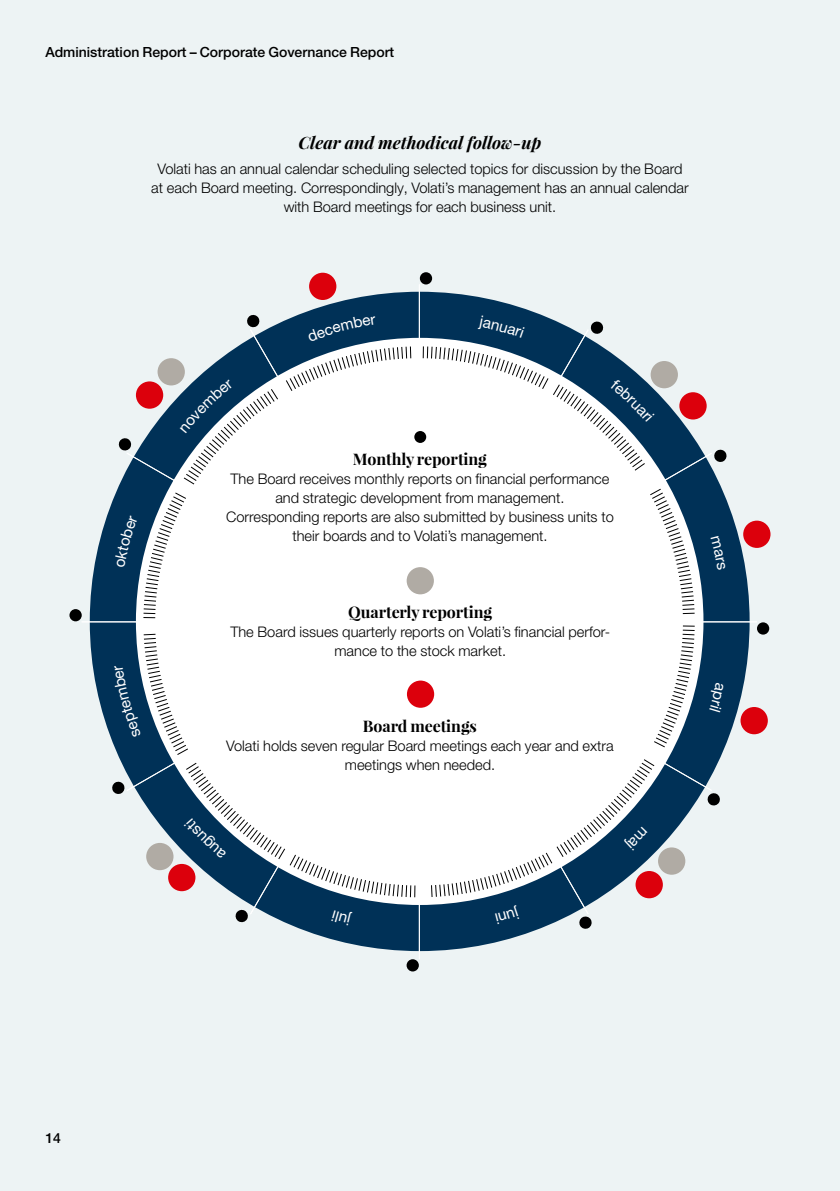
<style>
.page{position:relative;width:840px;height:1191px;background:#fff}
.page>*{position:absolute;margin:0;border:0;box-sizing:border-box;transform-origin:0 0}
.t1{font:italic 700 17px "Playfair Display";color:#000}
.t2{font:700 16px "Playfair Display";letter-spacing:-.005em;color:#000}
.t3{font:300 14.6px/19px "Helvetica Neue LT Pro";color:#000;text-align:center}
.t4{font:500 14px "Helvetica Neue LT Pro";color:#000}
</style>
<div class="page">
<div style="left:0;top:0;width:839px;height:1191px;background:#edf3f4"></div>
<div style="left:90px;top:292px;width:659px;height:659px;background:#003157;border-radius:50%"></div>
<hr style="left:418px;top:284px;width:1px;height:675px;background:#fff">
<hr style="left:81px;top:621px;width:675px;height:1px;background:#fff">
<div style="left:406px;top:959px;width:12px;height:12px;background:#000;border-radius:50%"></div>
<div style="left:136px;top:338px;width:567px;height:567px;background:#fff;border-radius:50%"></div>
<div style="left:419px;top:272px;width:13px;height:12px;background:#000;border-radius:50%"></div>
<svg style="left:247px;top:314px;width:13px;height:14px"></svg>
<svg style="left:579px;top:916px;width:13px;height:13px"></svg>
<svg style="left:118px;top:438px;width:14px;height:13px"></svg>
<svg style="left:707px;top:793px;width:13px;height:13px"></svg>
<div style="left:69px;top:609px;width:13px;height:12px;background:#000;border-radius:50%"></div>
<div style="left:756px;top:622px;width:12px;height:12px;background:#000;border-radius:50%"></div>
<svg style="left:714px;top:449px;width:13px;height:13px"></svg>
<svg style="left:235px;top:909px;width:13px;height:14px"></svg>
<svg style="left:590px;top:321px;width:13px;height:13px"></svg>
<div style="left:679px;top:392px;width:27px;height:27px;background:#dc000c;border-radius:50%"></div>
<div style="left:742px;top:520px;width:28px;height:28px;background:#dc000c;border-radius:50%"></div>
<div style="left:309px;top:273px;width:27px;height:27px;background:#dc000c;border-radius:50%"></div>
<div style="left:740px;top:707px;width:27px;height:27px;background:#dc000c;border-radius:50%"></div>
<div style="left:635px;top:871px;width:27px;height:27px;background:#dc000c;border-radius:50%"></div>
<div style="left:136px;top:381px;width:27px;height:28px;background:#dc000c;border-radius:50%"></div>
<div style="left:650px;top:361px;width:27px;height:27px;background:#b0aba4;border-radius:50%"></div>
<div style="left:157px;top:358px;width:28px;height:27px;background:#b0aba4;border-radius:50%"></div>
<div style="left:657px;top:847px;width:28px;height:27px;background:#b0aba4;border-radius:50%"></div>
<svg style="left:650px;top:488px;width:44px;height:126px"></svg>
<svg style="left:654px;top:625px;width:40px;height:123px"></svg>
<div style="left:414px;top:431px;width:12px;height:12px;background:#000;border-radius:50%"></div>
<div style="left:406px;top:567px;width:27px;height:27px;background:#b0aba4;border-radius:50%"></div>
<div style="left:406px;top:680px;width:28px;height:28px;background:#dc000c;border-radius:50%"></div>
<svg style="left:422px;top:346px;width:232px;height:125px"></svg>
<svg style="left:431px;top:759px;width:224px;height:139px"></svg>
<svg style="left:111px;top:634px;width:304px;height:264px"></svg>
<svg style="left:115px;top:491px;width:71px;height:127px"></svg>
<svg style="left:180px;top:379px;width:98px;height:106px"></svg>
<svg style="left:285px;top:315px;width:126px;height:76px"></svg>
<p class="t4" style="left:45px;top:43px;width:350px">Administration Report – Corporate Governance Report</p>
<p class="t1" style="left:298px;top:131px;width:244px">Clear and methodical follow-up</p>
<p class="t3" style="left:151px;top:158px;width:538px">Volati has an annual calendar scheduling selected topics for discussion by the Board at each Board meeting. Correspondingly, Volati’s management has an annual calendar with Board meetings for each business unit.</p>
<p class="t2" style="left:353px;top:449px;width:135px">Monthly reporting</p>
<p class="t3" style="left:226px;top:469px;width:389px">The Board receives monthly reports on financial performance and strategic development from management.<br>Corresponding reports are also submitted by business units to their boards and to Volati’s management.</p>
<p class="t2" style="left:348px;top:602px;width:145px">Quarterly reporting</p>
<p class="t3" style="left:230px;top:622px;width:381px">The Board issues quarterly reports on Volati’s financial perfor&shy;mance to the stock market.</p>
<p class="t4" style="left:45px;top:1130px;width:17px">14</p>
<p class="t2" style="left:362px;top:716px;width:116px">Board meetings</p>
<p class="t3" style="left:226px;top:736px;width:389px">Volati holds seven regular Board meetings each year and extra meetings when needed.</p>
</div>
